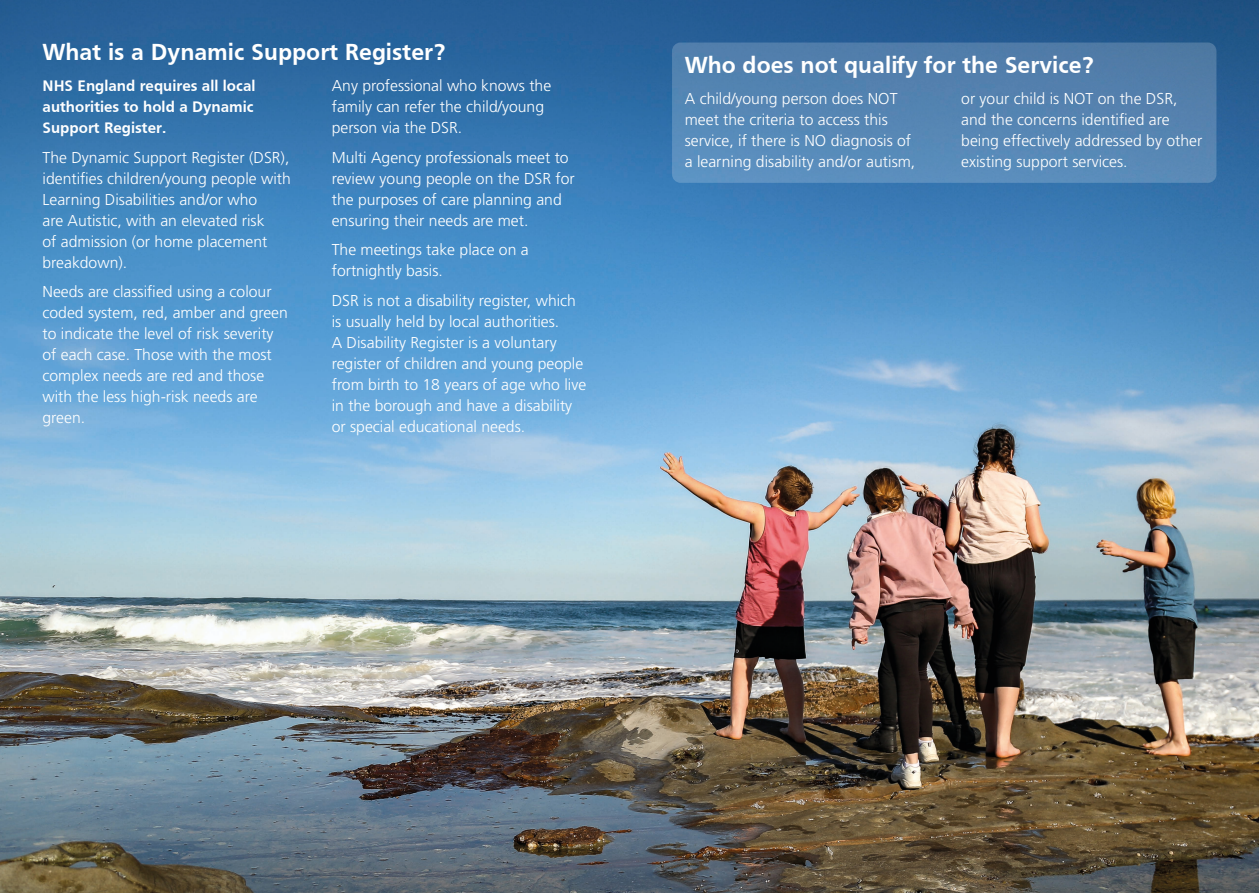
<style>
.page{position:relative;width:1259px;height:893px;background:#fff}
.page>*{position:absolute;margin:0;border:0;box-sizing:border-box;transform-origin:0 0}
.t1{font:700 24px "Frutiger";color:#fff}
.t2{font:300 15.75px/21px "Frutiger LT Std";color:#fff}
.t3{font:700 15.75px/21px "Frutiger";color:#fff}
</style>
<div class="page">
<img style="left:0;top:0;width:1259px;height:893px">
<div style="left:672px;top:43px;width:544px;height:140px;background:linear-gradient(to right,#5689b8,#5481ae);border-radius:9px"></div>
<h1 class="t1" style="left:43px;top:38px;width:404px">What is a Dynamic Support Register?</h1>
<p class="t3" style="left:43px;top:75px;width:214px">NHS England requires all local authorities to hold a Dynamic<br>Support Register.</p>
<p class="t2" style="left:43px;top:147px;width:250px">The Dynamic Support Register (DSR), identifies children/young people with<br>Learning Disabilities and/or who<br>are Autistic, with an elevated risk<br>of admission (or home placement breakdown).</p>
<p class="t2" style="left:43px;top:281px;width:247px">Needs are classified using a colour coded system, red, amber and green to indicate the level of risk severity of each case. Those with the most complex needs are red and those with the less high-risk needs are green.</p>
<p class="t2" style="left:332px;top:76px;width:221px">Any professional who knows the family can refer the child/young person via the DSR.</p>
<p class="t2" style="left:332px;top:147px;width:245px">Multi Agency professionals meet to review young people on the DSR for the purposes of care planning and ensuring their needs are met.</p>
<p class="t2" style="left:332px;top:240px;width:198px">The meetings take place on a fortnightly basis.</p>
<p class="t2" style="left:332px;top:290px;width:256px">DSR is not a disability register, which is usually held by local authorities.<br>A Disability Register is a voluntary register of children and young people from birth to 18 years of age who live in the borough and have a disability or special educational needs.</p>
<h1 class="t1" style="left:685px;top:51px;width:410px">Who does not qualify for the Service?</h1>
<p class="t2" style="left:685px;top:89px;width:232px">A child/young person does NOT meet the criteria to access this service, if there is NO diagnosis of a learning disability and/or autism,</p>
<p class="t2" style="left:961px;top:89px;width:242px">or your child is NOT on the DSR, and the concerns identified are being effectively addressed by other existing support services.</p>
</div>
